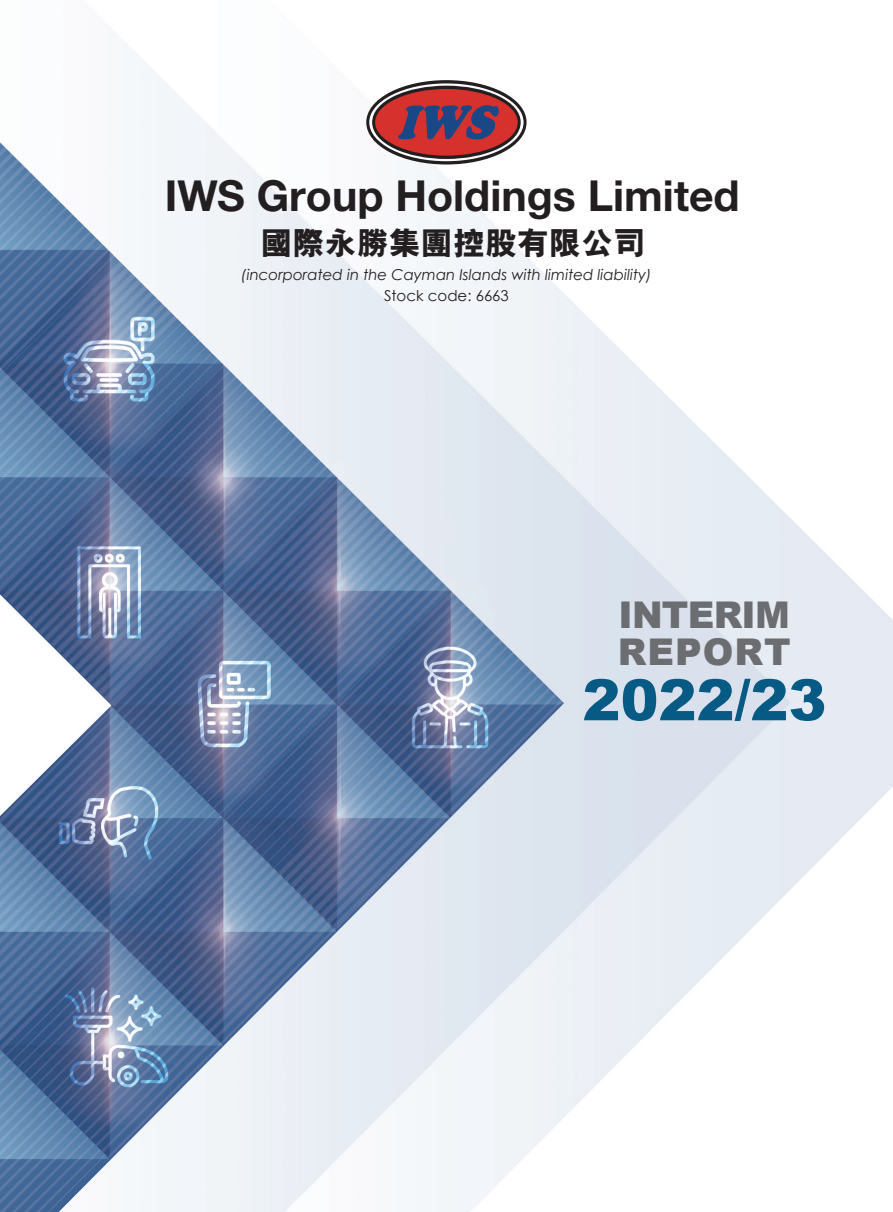
<style>
.page{position:relative;width:893px;height:1212px;background:#fff}
.page>*{position:absolute;margin:0;border:0;box-sizing:border-box;transform-origin:0 0}
.t1{font:900 57px "Arial";color:#065a83}
.t2{font:700 42.75px "Helvetica Neue LT Std";color:#231f20}
.t3{font:900 36.9px/36.9px "Arial";letter-spacing:-.02em;color:#6c6d70}
.t4{font:800 32.1px "M Hei HK";color:#231f20}
.t5{font:italic 15px "Century Gothic";color:#231f20}
.t6{font:15px "Century Gothic";color:#231f20}
.t7{font:italic 12px "Helvetica Neue LT Std";color:#fff}
</style>
<div class="page">
<img style="left:0;top:37px;width:893px;height:1175px">
<svg style="left:366px;top:80px;width:161px;height:84px"></svg>
<h2 class="t2" style="left:165px;top:169px;width:576px">IWS Group Holdings Limited</h2>
<h3 class="t4" style="left:261px;top:227px;width:386px">國際永勝集團控股有限公司</h3>
<p class="t5" style="left:241px;top:264px;width:412px">(incorporated in the Cayman Islands with limited liability)</p>
<p class="t6" style="left:384px;top:285px;width:126px">Stock code: 6663</p>
<p class="t7" style="left:438px;top:264px;width:8px">()</p>
<h3 class="t3" style="left:618px;top:595px;width:175px">INTERIM<br>REPORT</h3>
<h1 class="t1" style="left:582px;top:658px;width:245px">2022/23</h1>
</div>
